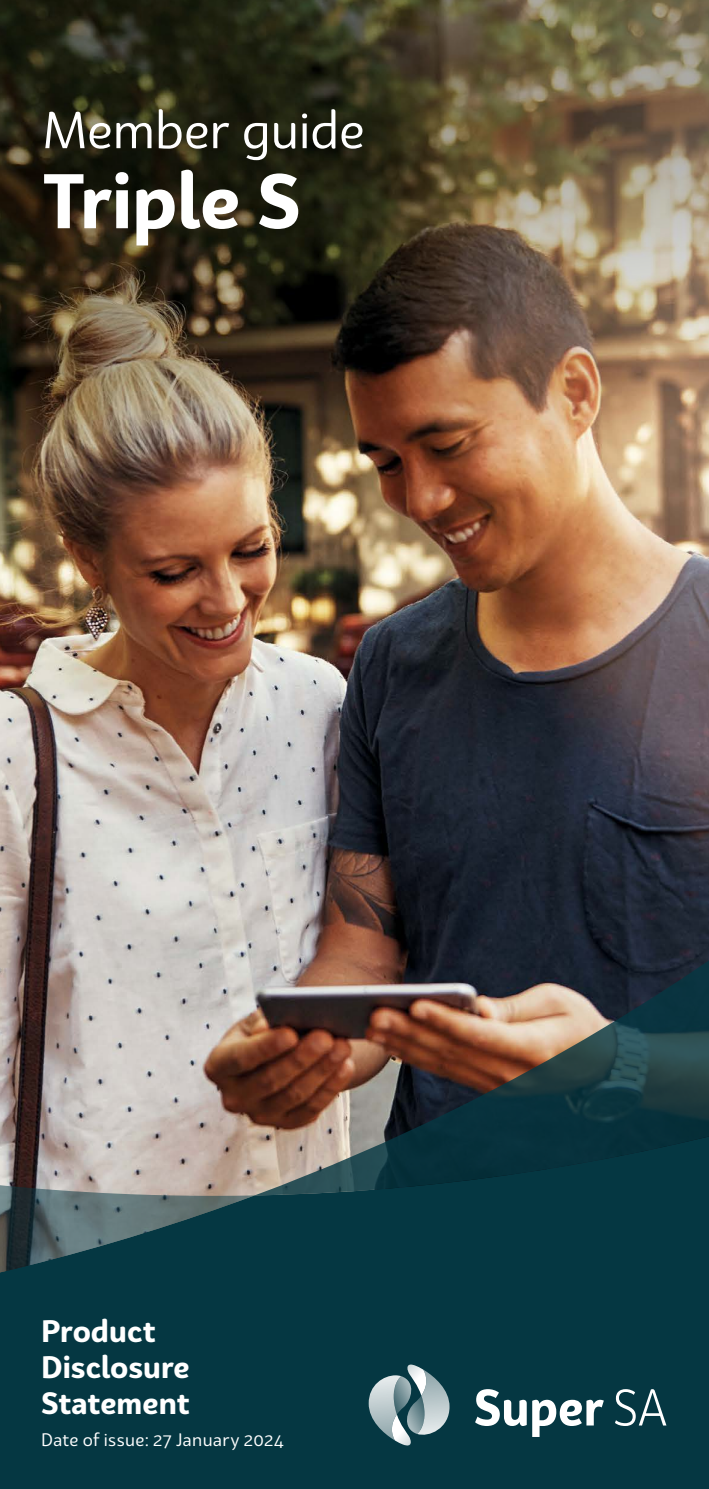
<style>
.page{position:relative;width:709px;height:1489px;background:#fff}
.page>*{position:absolute;margin:0;border:0;box-sizing:border-box;transform-origin:0 0}
.t1{font:700 75px "Bw Surco";letter-spacing:-.005em;color:#fff}
.t2{font:50px "Bw Surco";letter-spacing:-.005em;color:#fff}
.t3{font:700 30px/36px "Bw Surco";color:#fff}
.t4{font:17.5px "Bw Surco";letter-spacing:.02em;color:#fff}
</style>
<div class="page">
<img style="left:0;top:508px;width:709px;height:415px">
<svg style="left:0;top:898px;width:254px;height:25px;background:#b9b2ad"></svg>
<svg style="left:0;top:923px;width:709px;height:565px;background:#3b5256"></svg>
<img style="left:0;top:0;width:709px;height:508px">
<svg style="left:475px;top:1388px;width:191px;height:48px"></svg>
<svg style="left:369px;top:1364px;width:80px;height:83px;background:#6f8c92"></svg>
<h2 class="t2" style="left:43px;top:97px;width:324px">Member guide</h2>
<h1 class="t1" style="left:43px;top:149px;width:260px">Triple S</h1>
<p class="t3" style="left:41px;top:1311px;width:150px">Product<br>Disclosure<br>Statement</p>
<p class="t4" style="left:41px;top:1428px;width:244px">Date of issue: 27 January 2024</p>
</div>
